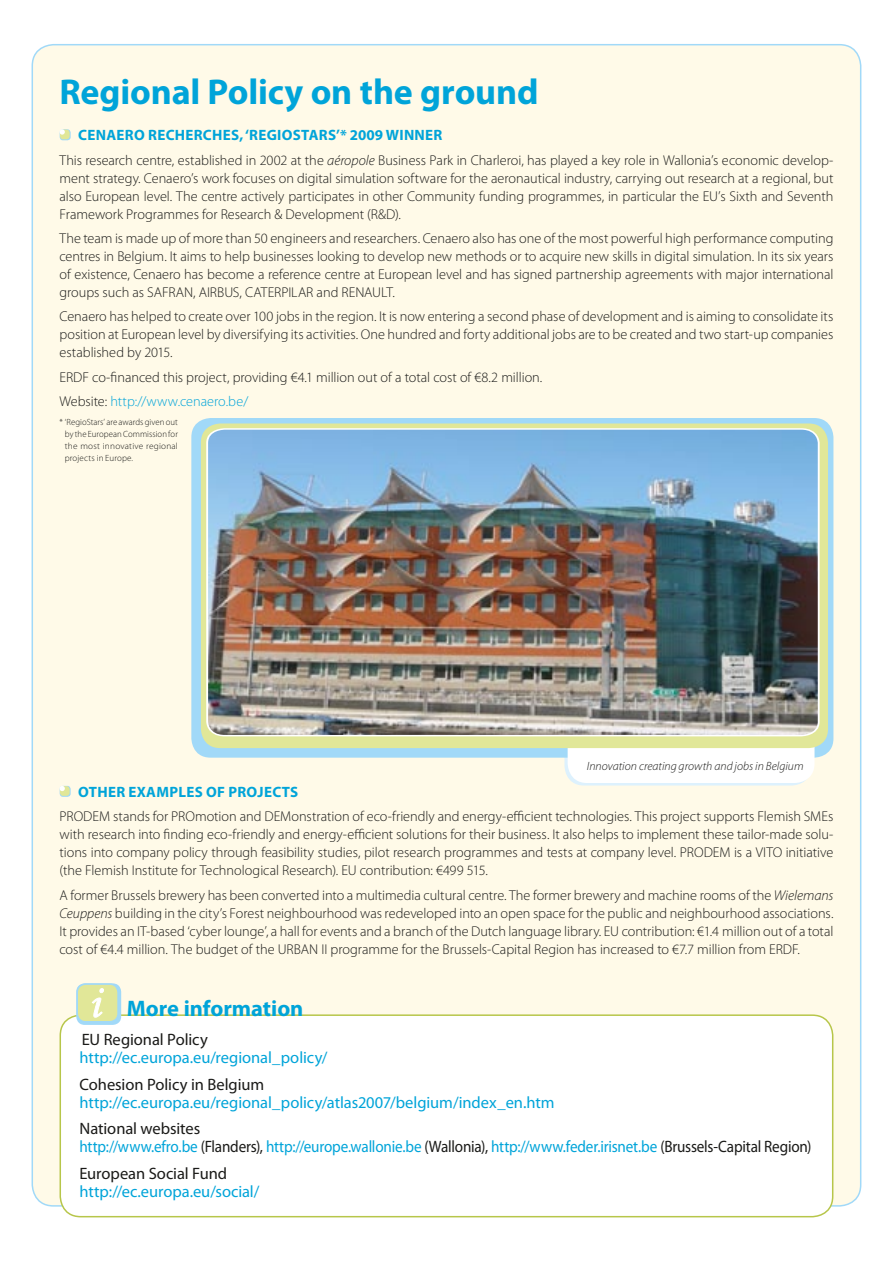
<style>
.page{position:relative;width:893px;height:1263px;background:#fff}
.page>*{position:absolute;margin:0;border:0;box-sizing:border-box;transform-origin:0 0}
.t1{font:700 36px "Myriad Pro";letter-spacing:-.005em;color:#00a4d9}
.t2{font:700 22.5px "Myriad Pro";letter-spacing:-.005em;color:#00a4d9}
.t3{font:16.5px/18px "Myriad Pro";letter-spacing:-.005em;color:#00a4d9;scale:.92 1}
.t4{font:16.5px "Myriad Pro";letter-spacing:-.005em;color:#00a4d9}
.t5{font:16.5px "Myriad Pro";letter-spacing:-.005em;color:#1a1a18}
.t6{font:700 15px "Myriad Pro";letter-spacing:.015em;color:#00a4d9}
.t7{font:300 14.25px/18px "Myriad Pro";letter-spacing:-.005em;color:#1a1a18;text-align:justify}
.t8{font:italic 300 12px "Myriad Pro";color:#1a1a18}
.t9{font:300 9px/12px "Myriad Pro";letter-spacing:.02em;color:#1a1a18;text-align:justify}
.s1{font-style:italic}
.s2{color:#00a4d9}
.s3{color:#1a1a18}
</style>
<div class="page">
<div style="left:32px;top:45px;width:829px;height:1161px;background:#fffae8;border-radius:21px"></div>
<svg style="left:60px;top:129px;width:11px;height:11px"></svg>
<div style="left:60px;top:130px;width:10px;height:9px;background:#e1e798;border-radius:3px"></div>
<svg style="left:60px;top:129px;width:5px;height:6px"></svg>
<div style="left:191px;top:418px;width:642px;height:340px;background:#a1d9f8;border-radius:19px"></div>
<div style="left:568px;top:661px;width:246px;height:122px;background:#fff;border-radius:20px"></div>
<div style="left:201px;top:423px;width:627px;height:325px;background:#e1e798;border-radius:19px"></div>
<img style="left:205px;top:427px;width:615px;height:310px">
<svg style="left:60px;top:786px;width:11px;height:11px"></svg>
<div style="left:60px;top:786px;width:10px;height:10px;background:#e1e798;border-radius:3px"></div>
<svg style="left:60px;top:786px;width:5px;height:5px"></svg>
<div style="left:60px;top:1015px;width:773px;height:202px;background:#fff;border-radius:21px"></div>
<div style="left:60px;top:1014px;width:773px;height:203px;border:2px solid #b7c64a;border-radius:21px"></div>
<div style="left:76px;top:983px;width:45px;height:42px;background:#a1d9f8;border-radius:9px"></div>
<div style="left:77px;top:984px;width:41px;height:38px;background:#e1e798;border-radius:9px"></div>
<div style="left:76px;top:983px;width:43px;height:39px;border:2px solid #a1d9f8;border-radius:9px"></div>
<svg style="left:92px;top:988px;width:12px;height:29px"></svg>
<h1 class="t1" style="left:60px;top:68px;width:480px">REGIONAL POLICY ON THE GROUND</h1>
<p class="t6" style="left:78px;top:125px;width:20px">CENAERO</p>
<p class="t6" style="left:148px;top:125px;width:20px">RECHERCHES</p>
<p class="t6" style="left:239px;top:125px;width:72px">, ‘REGIOSTARS</p>
<p class="t6" style="left:336px;top:125px;width:61px">’* 2009 WINNER</p>
<p class="t7" style="left:60px;top:151px;width:775px">This research centre, established in 2002 at the <span class="s1">aéropole</span> Business Park in Charleroi, has played a key role in Wallonia’s economic develop&shy;ment strategy. Cenaero’s work focuses on digital simulation software for the aeronautical industry, carrying out research at a regional, but also European level. The centre actively participates in other Community funding programmes, in particular the EU’s Sixth and Seventh Framework Programmes for Research &amp; Development (R&amp;D).</p>
<p class="t7" style="left:60px;top:229px;width:775px">The team is made up of more than 50 engineers and researchers. Cenaero also has one of the most powerful high performance computing centres in Belgium. It aims to help businesses looking to develop new methods or to acquire new skills in digital simulation. In its six years of existence, Cenaero has become a reference centre at European level and has signed partnership agreements with major international groups such as SAFRAN, AIRBUS, CATERPILAR and RENAULT.</p>
<p class="t7" style="left:60px;top:308px;width:775px">Cenaero has helped to create over 100 jobs in the region. It is now entering a second phase of development and is aiming to consolidate its position at European level by diversifying its activities. One hundred and forty additional jobs are to be created and two start-up companies established by 2015.</p>
<p class="t7" style="left:60px;top:365px;width:484px;line-height:24.5px">ERDF co-financed this project, providing €4.1 million out of a total cost of €8.2 million.<br>Website: <span class="s2">http://www.cenaero.be/</span></p>
<p class="t9" style="left:65px;top:415px;width:115px;text-indent:-5px">* ‘RegioStars’ are awards given out by the European Commission for the most innovative regional projects in Europe.</p>
<p class="t8" style="left:587px;top:759px;width:218px">Innovation creating growth and jobs in Belgium</p>
<p class="t6" style="left:78px;top:782px;width:21px">OTHER</p>
<p class="t6" style="left:129px;top:782px;width:28px">EXAMPLES</p>
<p class="t6" style="left:206px;top:782px;width:32px">OF PROJECTS</p>
<p class="t7" style="left:60px;top:807px;width:775px">PRODEM stands for PROmotion and DEMonstration of eco-friendly and energy-efficient technologies. This project supports Flemish SMEs with research into finding eco-friendly and energy-efficient solutions for their business. It also helps to implement these tailor-made solu&shy;tions into company policy through feasibility studies, pilot research programmes and tests at company level. PRODEM is a VITO initiative (the Flemish Institute for Technological Research). EU contribution: €499 515.</p>
<p class="t7" style="left:60px;top:886px;width:775px">A former Brussels brewery has been converted into a multimedia cultural centre. The former brewery and machine rooms of the <span class="s1">Wielemans Ceuppens</span> building in the city’s Forest neighbourhood was redeveloped into an open space for the public and neighbourhood associations.<br>It provides an IT-based ‘cyber lounge’, a hall for events and a branch of the Dutch language library. EU contribution: €1.4 million out of a total cost of €4.4 million. The budget of the URBAN II programme for the Brussels-Capital Region has increased to €7.7 million from ERDF.</p>
<h2 class="t2" style="left:127px;top:994px;width:178px">MORE INFORMATION</h2>
<p class="t5" style="left:82px;top:1029px;width:127px">EU Regional Policy</p>
<p class="t4" style="left:80px;top:1047px;width:250px">http://ec.europa.eu/regional_policy/</p>
<p class="t5" style="left:80px;top:1074px;width:186px">Cohesion Policy in Belgium</p>
<p class="t4" style="left:80px;top:1092px;width:477px">http://ec.europa.eu/regional_policy/atlas2007/belgium/index_en.htm</p>
<p class="t3" style="left:80px;top:1119px;width:797px"><span class="s3">National websites<br></span>http://www.efro.be <span class="s3">(Flanders),</span> http://europe.wallonie.be <span class="s3">(Wallonia),</span> http://www.feder.irisnet.be <span class="s3">(Brussels-Capital Region)</span></p>
<p class="t5" style="left:80px;top:1163px;width:149px">European Social Fund</p>
<p class="t4" style="left:80px;top:1181px;width:181px">http://ec.europa.eu/social/</p>
</div>
